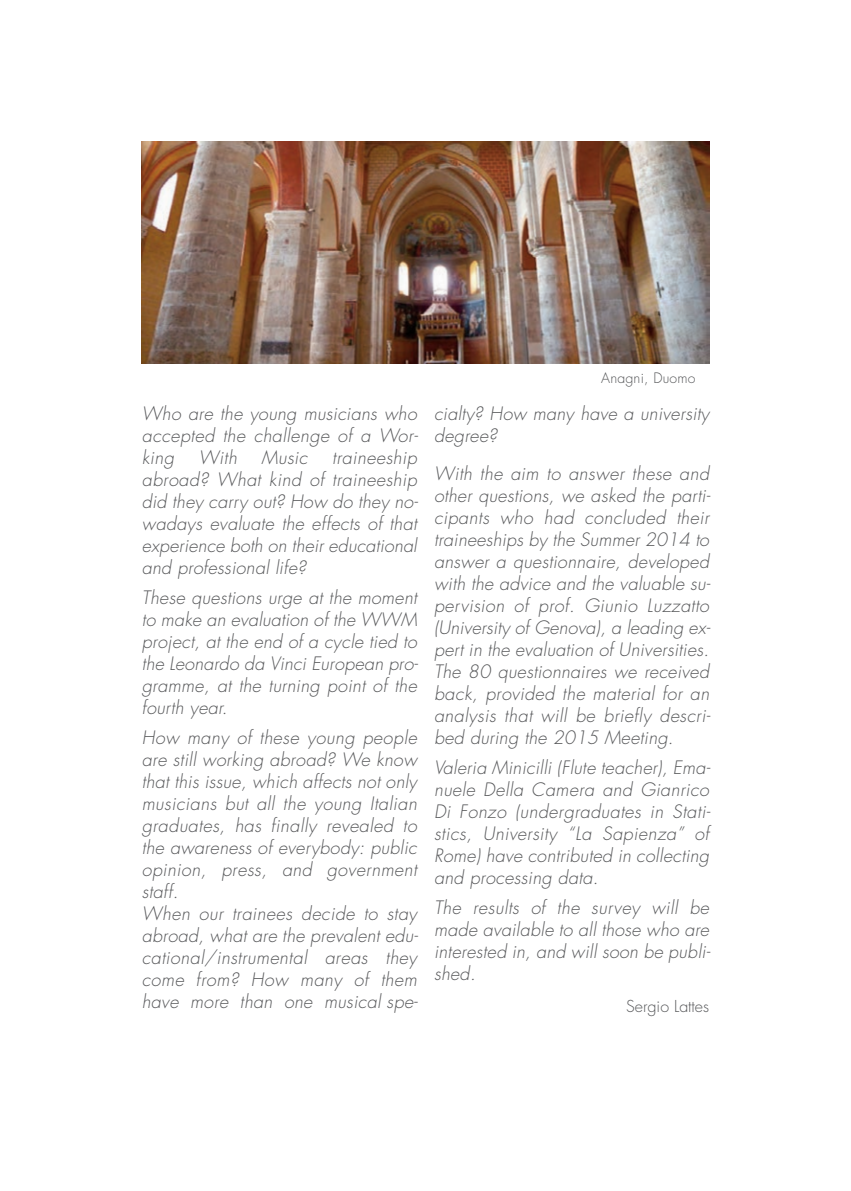
<style>
.page{position:relative;width:851px;height:1191px;background:#fff}
.page>*{position:absolute;margin:0;border:0;box-sizing:border-box;transform-origin:0 0}
.t1{font:italic 300 18px/22px "Futura Std";letter-spacing:.015em;color:#57585a;text-align:justify}
.t2{font:300 16px "Futura Std";color:#57585a}
.t3{font:300 14px "Futura Std";letter-spacing:.015em;color:#57585a}
</style>
<div class="page">
<img style="left:142px;top:141px;width:567px;height:223px">
<p class="t1" style="left:142px;top:404px;width:278px">Who are the young musicians who accepted the challenge of a Wor&shy;king</p>
<p class="t1" style="left:142px;top:448px;width:278px;text-indent:190px">traineeship abroad? What kind of traineeship did they carry out? How do they no&shy;wadays evaluate the effects of that experience both on their educational and professional life?</p>
<p class="t1" style="left:142px;top:588px;width:278px">These questions urge at the moment to make an evaluation of the WWM project, at the end of a cycle tied to the Leonardo da Vinci European pro&shy;gramme, at the turning point of the fourth year.</p>
<p class="t1" style="left:142px;top:728px;width:278px;text-align:left">How many of these young people are still working abroad? We know that this issue, which affects not only musicians but all the young Italian graduates, has finally revealed to the awareness of everybody: public opinion, press, and government staff.<br>When our trainees decide to stay abroad, what are the prevalent edu&shy;cational/instrumental areas they come from? How many of them have more than one musical spe-</p>
<p class="t1" style="left:199px;top:448px;width:40px">With</p>
<p class="t1" style="left:261px;top:448px;width:47px">Music</p>
<p class="t3" style="left:601px;top:371px;width:96px">Anagni, Duomo</p>
<p class="t1" style="left:434px;top:404px;width:276px">cialty? How many have a university degree?</p>
<p class="t1" style="left:434px;top:464px;width:278px">With the aim to answer these and other questions, we asked the parti&shy;cipants who had concluded their traineeships by the Summer 2014 to answer a questionnaire, developed with the advice and the valuable su&shy;pervision of prof. Giunio Luzzatto (University of Genova), a leading ex&shy;pert in the evaluation of Universities.<br>The 80 questionnaires we received back, provided the material for an analysis that will be briefly descri&shy;bed during the 2015 Meeting.</p>
<p class="t1" style="left:434px;top:757px;width:278px">Valeria Minicilli (Flute teacher), Ema&shy;nuele Della Camera and Gianrico Di Fonzo (undergraduates in Stati&shy;stics, University “La Sapienza” of Rome) have contributed in collecting and processing data.</p>
<p class="t1" style="left:434px;top:897px;width:278px">The results of the survey will be made available to all those who are interested in, and will soon be publi&shy;shed.</p>
<p class="t2" style="left:626px;top:998px;width:84px">Sergio Lattes</p>
</div>
